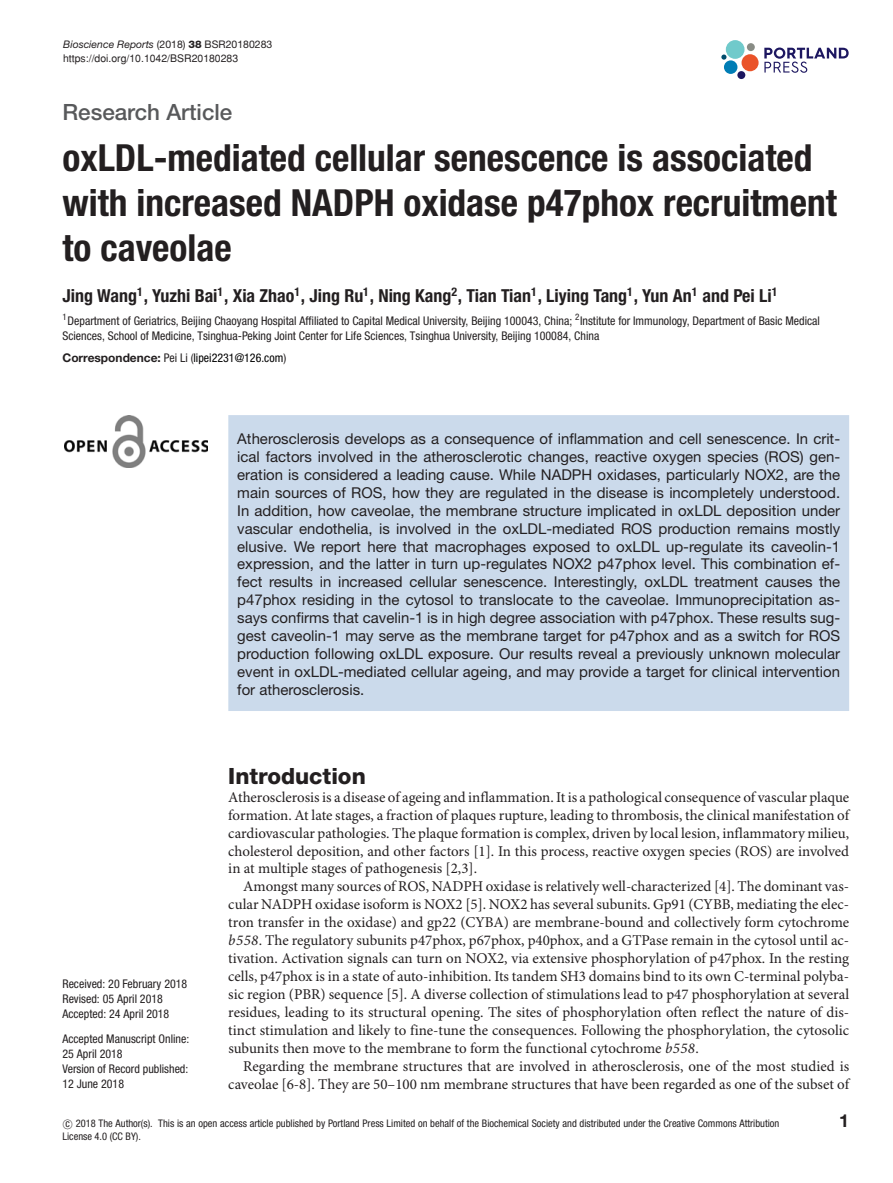
<style>
.page{position:relative;width:893px;height:1183px;background:#fff}
.page>*{position:absolute;margin:0;border:0;box-sizing:border-box;transform-origin:0 0}
.t1{font:700 condensed 37.35px/44.8px "Helvetica Neue LT Std";color:#231f20}
.t2{font:500 22.35px "Helvetica Neue LT Std";color:#58595b}
.t3{font:800 22.35px "Helvetica Neue LT Std";color:#231f20}
.t4{font:700 condensed 18px "Helvetica Neue LT Std";color:#231f20}
.t5{font:700 18px "Helvetica Neue LT Std";color:#231f20}
.t6{font:15px/18px "Minion Pro";color:#231f20;text-align:justify}
.t7{font:15px/18px "Helvetica Neue LT Std";color:#231f20;text-align:justify}
.t8{font:condensed 12px/15px "Helvetica Neue LT Std";color:#231f20}
.t9{font:condensed 12px "Helvetica Neue LT Std";color:#000}
.t10{font:condensed 10.5px/13.5px "Helvetica Neue LT Std";color:#231f20}
.t11{font:italic 10.5px "Helvetica Neue LT Std";color:#231f20}
.t12{font:10.5px "Helvetica";color:#231f20}
.s1{font-style:normal}
.s2{font-weight:800;font-style:normal}
.s3{font-weight:700;font-stretch:normal;color:#231f20}
.s4{color:#231f20}
.s5{font-style:italic}
.s6{font-family:"CMSY10";font-stretch:normal}
</style>
<div class="page">
<svg style="left:764px;top:48px;width:85px;height:25px"></svg>
<div style="left:726px;top:40px;width:18px;height:19px;background:#70cacb;border-radius:50%"></div>
<div style="left:741px;top:54px;width:18px;height:17px;background:#ea5329;border-radius:50%"></div>
<div style="left:724px;top:60px;width:13px;height:14px;background:#007db5;border-radius:50%"></div>
<div style="left:737px;top:71px;width:8px;height:8px;background:#1d1760;border-radius:50%"></div>
<div style="left:747px;top:43px;width:8px;height:8px;background:#888c85;border-radius:50%"></div>
<svg style="left:721px;top:54px;width:5px;height:6px"></svg>
<img style="left:65px;top:415px;width:143px;height:52px">
<div style="left:228px;top:415px;width:621px;height:295px;background:#cbdaeb"></div>
<p class="t11" style="left:63px;top:40px;width:211px">Bioscience Reports <span class="s1">(2018)</span> <span class="s2">38</span> <span class="s1">BSR20180283</span></p>
<p class="t12" style="left:63px;top:54px;width:177px">https://doi.org/10.1042/BSR20180283</p>
<h2 class="t2" style="left:62px;top:104px;width:171px">Research Article</h2>
<h1 class="t1" style="left:62px;top:138px;width:776px">oxLDL-mediated cellular senescence is associated with increased NADPH oxidase p47phox recruitment to caveolae</h1>
<p class="t4" style="left:62px;top:289px;width:717px">Jing Wang<sup>1</sup>, Yuzhi Bai<sup>1</sup>, Xia Zhao<sup>1</sup>, Jing Ru<sup>1</sup>, Ning Kang<sup>2</sup>, Tian Tian<sup>1</sup>, Liying Tang<sup>1</sup>, Yun An<sup>1</sup> and Pei Li<sup>1</sup></p>
<p class="t8" style="left:62px;top:314px;width:759px"><sup>1</sup>Department of Geriatrics, Beijing Chaoyang Hospital Affiliated to Capital Medical University, Beijing 100043, China; <sup>2</sup>Institute for Immunology, Department of Basic Medical<br>Sciences, School of Medicine, Tsinghua-Peking Joint Center for Life Sciences, Tsinghua University, Beijing 100084, China</p>
<p class="t9" style="left:62px;top:353px;width:225px"><span class="s3">Correspondence:</span> <span class="s4">Pei Li (</span>lipei2231@126.com<span class="s4">)</span></p>
<p class="t7" style="left:237px;top:431px;width:604px">Atherosclerosis develops as a consequence of inflammation and cell senescence. In crit&shy;ical factors involved in the atherosclerotic changes, reactive oxygen species (ROS) gen&shy;eration is considered a leading cause. While NADPH oxidases, particularly NOX2, are the main sources of ROS, how they are regulated in the disease is incompletely understood.<br>In addition, how caveolae, the membrane structure implicated in oxLDL deposition under vascular endothelia, is involved in the oxLDL-mediated ROS production remains mostly elusive. We report here that macrophages exposed to oxLDL up-regulate its caveolin-1 expression, and the latter in turn up-regulates NOX2 p47phox level. This combination ef&shy;fect results in increased cellular senescence. Interestingly, oxLDL treatment causes the p47phox residing in the cytosol to translocate to the caveolae. Immunoprecipitation as&shy;says confirms that cavelin-1 is in high degree association with p47phox. These results sug&shy;gest caveolin-1 may serve as the membrane target for p47phox and as a switch for ROS production following oxLDL exposure. Our results reveal a previously unknown molecular event in oxLDL-mediated cellular ageing, and may provide a target for clinical intervention for atherosclerosis.</p>
<h2 class="t3" style="left:228px;top:767px;width:139px">Introduction</h2>
<p class="t6" style="left:228px;top:789px;width:622px">Atherosclerosis is a disease of ageing and inflammation. It is a pathological consequence of vascular plaque formation. At late stages, a fraction of plaques rupture, leading to thrombosis, the clinical manifestation of cardiovascular pathologies. The plaque formation is complex, driven by local lesion, inflammatory milieu, cholesterol deposition, and other factors [1]. In this process, reactive oxygen species (ROS) are involved in at multiple stages of pathogenesis [2,3].</p>
<p class="t6" style="left:228px;top:878px;width:622px;text-indent:15px">Amongst many sources of ROS, NADPH oxidase is relatively well-characterized [4]. The dominant vas&shy;cular NADPH oxidase isoform is NOX2 [5]. NOX2 has several subunits. Gp91 (CYBB, mediating the elec&shy;tron transfer in the oxidase) and gp22 (CYBA) are membrane-bound and collectively form cytochrome <span class="s5">b558</span>. The regulatory subunits p47phox, p67phox, p40phox, and a GTPase remain in the cytosol until ac&shy;tivation. Activation signals can turn on NOX2, via extensive phosphorylation of p47phox. In the resting cells, p47phox is in a state of auto-inhibition. Its tandem SH3 domains bind to its own C-terminal polyba&shy;sic region (PBR) sequence [5]. A diverse collection of stimulations lead to p47 phosphorylation at several residues, leading to its structural opening. The sites of phosphorylation often reflect the nature of dis&shy;tinct stimulation and likely to fine-tune the consequences. Following the phosphorylation, the cytosolic subunits then move to the membrane to form the functional cytochrome <span class="s5">b558</span>.</p>
<p class="t6" style="left:228px;top:1058px;width:622px;text-align:right">Regarding the membrane structures that are involved in atherosclerosis, one of the most studied is caveolae [6-8]. They are 50–100 nm membrane structures that have been regarded as one of the subset of</p>
<p class="t10" style="left:62px;top:1117px;width:718px"><span class="s6">-</span>c 2018 The Author(s). This is an open access article published by Portland Press Limited on behalf of the Biochemical Society and distributed under the Creative Commons Attribution<br>License 4.0 (CC BY).</p>
<p class="t5" style="left:839px;top:1113px;width:11px">1</p>
<p class="t8" style="left:62px;top:976px;width:126px">Received: 20 February 2018<br>Revised: 05 April 2018<br>Accepted: 24 April 2018</p>
<p class="t8" style="left:62px;top:1032px;width:128px">Accepted Manuscript Online:<br>25 April 2018<br>Version of Record published:<br>12 June 2018</p>
</div>
